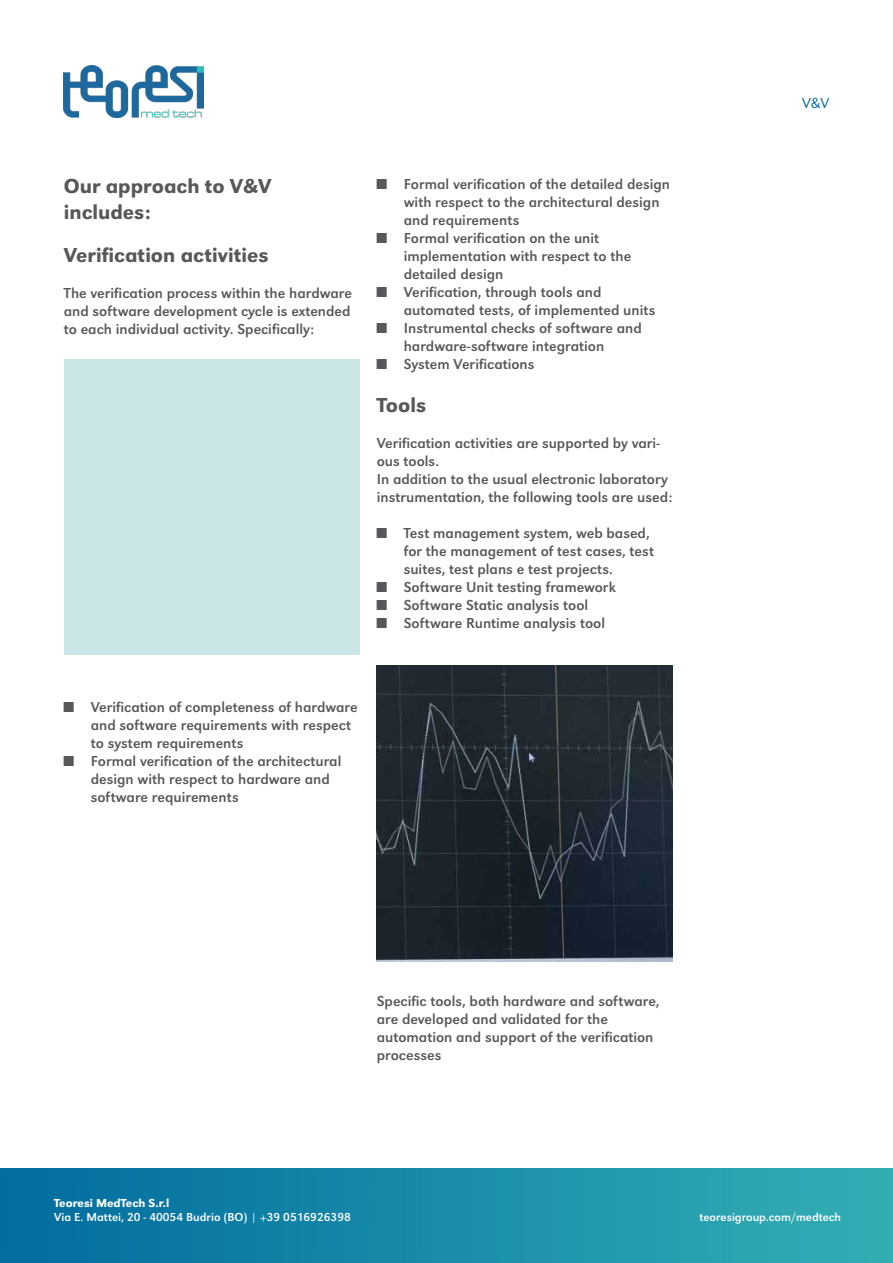
<style>
.page{position:relative;width:893px;height:1263px;background:#fff}
.page>*{position:absolute;margin:0;border:0;box-sizing:border-box;transform-origin:0 0}
.t1{font:500 21px/25.2px "URW Grotesk";color:#57585a}
.t2{font:15px/18px "URW Grotesk";color:#57585a}
.t3{font:300 15px "URW Grotesk";color:#006a9f}
.t4{font:12px "URW Grotesk";color:#fff}
.t5{font:500 12px "URW Grotesk";color:#fff}
</style>
<div class="page">
<img style="left:1px;top:1169px;width:891px;height:94px">
<img style="left:64px;top:65px;width:139px;height:53px">
<div style="left:64px;top:359px;width:296px;height:296px;background:#cae6e7"></div>
<img style="left:377px;top:665px;width:296px;height:296px">
<p class="t1" style="left:64px;top:174px;width:209px">Our approach to V&amp;V includes:</p>
<p class="t1" style="left:64px;top:242px;width:206px">Verification activities</p>
<p class="t2" style="left:64px;top:284px;width:290px;text-align:justify">The verification process within the hardware and software development cycle is extended to each individual activity. Specifically:</p>
<p class="t2" style="left:404px;top:175px;width:268px;text-indent:-27px">■ Formal verification of the detailed design with respect to the architectural design and requirements</p>
<p class="t2" style="left:404px;top:229px;width:229px;text-indent:-27px">■ Formal verification on the unit implementation with respect to the detailed design</p>
<p class="t2" style="left:404px;top:283px;width:253px;text-indent:-27px">■ Verification, through tools and automated tests, of implemented units</p>
<p class="t2" style="left:404px;top:319px;width:240px;text-indent:-27px">■ Instrumental checks of software and hardware-software integration</p>
<p class="t2" style="left:377px;top:355px;width:159px">■ System Verifications</p>
<p class="t1" style="left:377px;top:393px;width:51px">Tools</p>
<p class="t2" style="left:377px;top:434px;width:284px">Verification activities are supported by vari&shy;ous tools.</p>
<p class="t2" style="left:377px;top:470px;width:297px">In addition to the usual electronic laboratory instrumentation, the following tools are used:</p>
<p class="t2" style="left:404px;top:524px;width:252px;text-indent:-27px">■ Test management system, web based, for the management of test cases, test suites, test plans e test projects.</p>
<p class="t2" style="left:377px;top:578px;width:241px">■ Software Unit testing framework</p>
<p class="t2" style="left:377px;top:596px;width:213px">■ Software Static analysis tool</p>
<p class="t2" style="left:377px;top:614px;width:230px">■ Software Runtime analysis tool</p>
<p class="t2" style="left:91px;top:698px;width:268px;text-indent:-27px">■ Verification of completeness of hardware and software requirements with respect to system requirements</p>
<p class="t2" style="left:91px;top:752px;width:252px;text-indent:-27px">■ Formal verification of the architectural design with respect to hardware and software requirements</p>
<p class="t2" style="left:377px;top:992px;width:284px">Specific tools, both hardware and software, are developed and validated for the automation and support of the verification processes</p>
<p class="t3" style="left:802px;top:95px;width:29px">V&amp;V</p>
<p class="t5" style="left:54px;top:1196px;width:117px">Teoresi MedTech S.r.l</p>
<p class="t4" style="left:54px;top:1210px;width:298px">Via E. Mattei, 20 - 40054 Budrio (BO) | +39 0516926398</p>
<p class="t4" style="left:699px;top:1210px;width:143px">teoresigroup.com/medtech</p>
</div>
